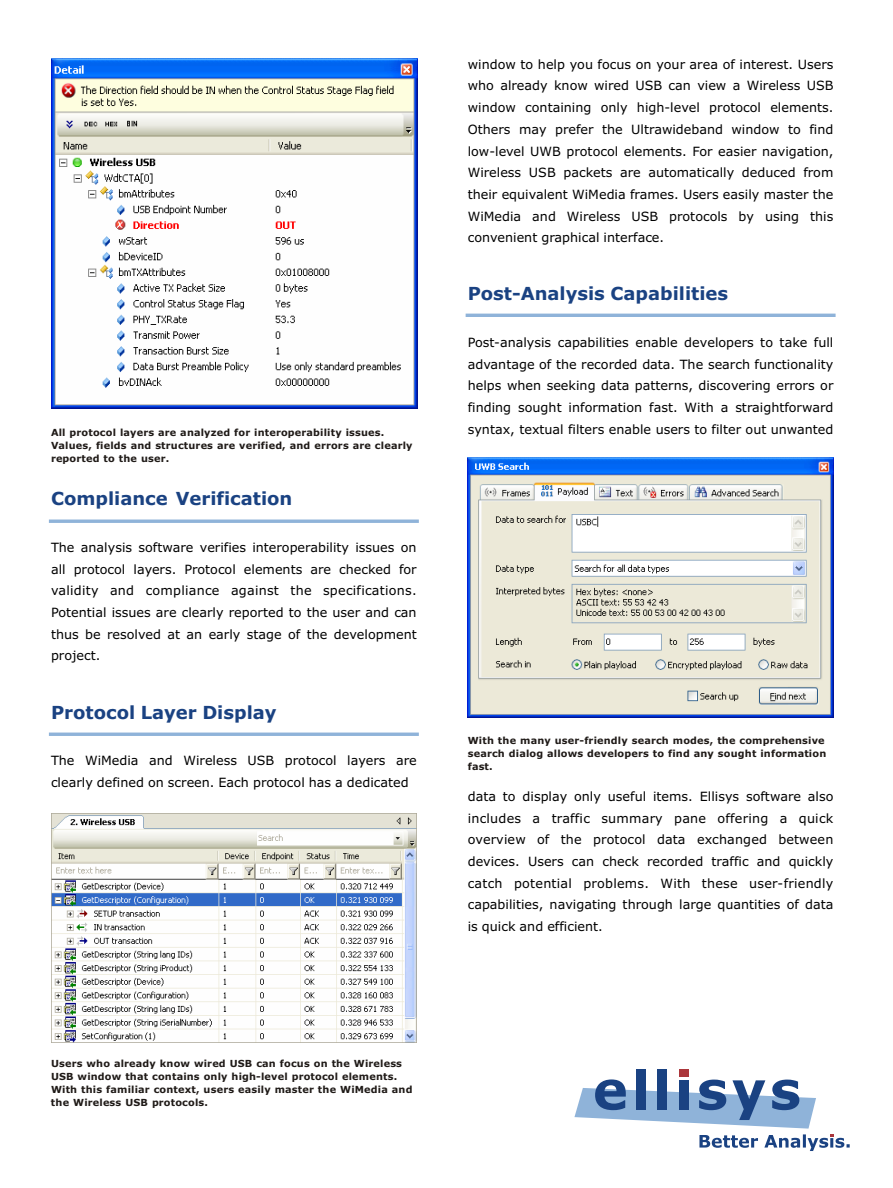
<style>
.page{position:relative;width:893px;height:1188px;background:#fff}
.page>*{position:absolute;margin:0;border:0;box-sizing:border-box;transform-origin:0 0}
.t1{font:700 18px "Verdana";color:#1a4282}
.t2{font:12.75px/21.8px "Verdana";color:#000;text-align:justify}
.t3{font:700 9.75px/13px "Verdana";letter-spacing:.015em;color:#1f1a17}
</style>
<div class="page">
<img style="left:51px;top:58px;width:367px;height:351px">
<img style="left:51px;top:814px;width:366px;height:229px">
<img style="left:468px;top:457px;width:365px;height:261px">
<hr style="left:49px;top:520px;width:370px;height:3px;background:#8fb3d9">
<hr style="left:49px;top:733px;width:370px;height:3px;background:#8fb3d9">
<hr style="left:466px;top:314px;width:370px;height:3px;background:#8fb3d9">
<div style="left:679px;top:1069px;width:10px;height:7px;background:#ab363b"></div>
<div style="left:658px;top:1069px;width:9px;height:40px;background:#1a4282"></div>
<div style="left:636px;top:1069px;width:9px;height:40px;background:#1a4282"></div>
<svg style="left:574px;top:1079px;width:276px;height:72px"></svg>
<p class="t3" style="left:51px;top:427px;width:363px">All protocol layers are analyzed for interoperability issues.<br>Values, fields and structures are verified, and errors are clearly reported to the user.</p>
<h1 class="t1" style="left:51px;top:492px;width:243px">Compliance Verification</h1>
<p class="t2" style="left:51px;top:538px;width:367px">The analysis software verifies interoperability issues on all protocol layers. Protocol elements are checked for validity and compliance against the specifications.<br>Potential issues are clearly reported to the user and can thus be resolved at an early stage of the development project.</p>
<h1 class="t1" style="left:51px;top:705px;width:227px">Protocol Layer Display</h1>
<p class="t2" style="left:51px;top:751px;width:367px">The WiMedia and Wireless USB protocol layers are clearly defined on screen. Each protocol has a dedicated</p>
<p class="t3" style="left:51px;top:1058px;width:363px">Users who already know wired USB can focus on the Wireless USB window that contains only high-level protocol elements.<br>With this familiar context, users easily master the WiMedia and the Wireless USB protocols.</p>
<p class="t2" style="left:468px;top:54px;width:367px">window to help you focus on your area of interest. Users who already know wired USB can view a Wireless USB window containing only high-level protocol elements.<br>Others may prefer the Ultrawideband window to find low-level UWB protocol elements. For easier navigation, Wireless USB packets are automatically deduced from their equivalent WiMedia frames. Users easily master the WiMedia and Wireless USB protocols by using this convenient graphical interface.</p>
<h1 class="t1" style="left:468px;top:287px;width:262px">Post-Analysis Capabilities</h1>
<p class="t2" style="left:468px;top:333px;width:367px">Post-analysis capabilities enable developers to take full advantage of the recorded data. The search functionality helps when seeking data patterns, discovering errors or finding sought information fast. With a straightforward syntax, textual filters enable users to filter out unwanted</p>
<p class="t3" style="left:468px;top:734px;width:360px">With the many user-friendly search modes, the comprehensive search dialog allows developers to find any sought information fast.</p>
<p class="t2" style="left:468px;top:786px;width:367px">data to display only useful items. Ellisys software also includes a traffic summary pane offering a quick overview of the protocol data exchanged between devices. Users can check recorded traffic and quickly catch potential problems. With these user-friendly capabilities, navigating through large quantities of data is quick and efficient.</p>
</div>
